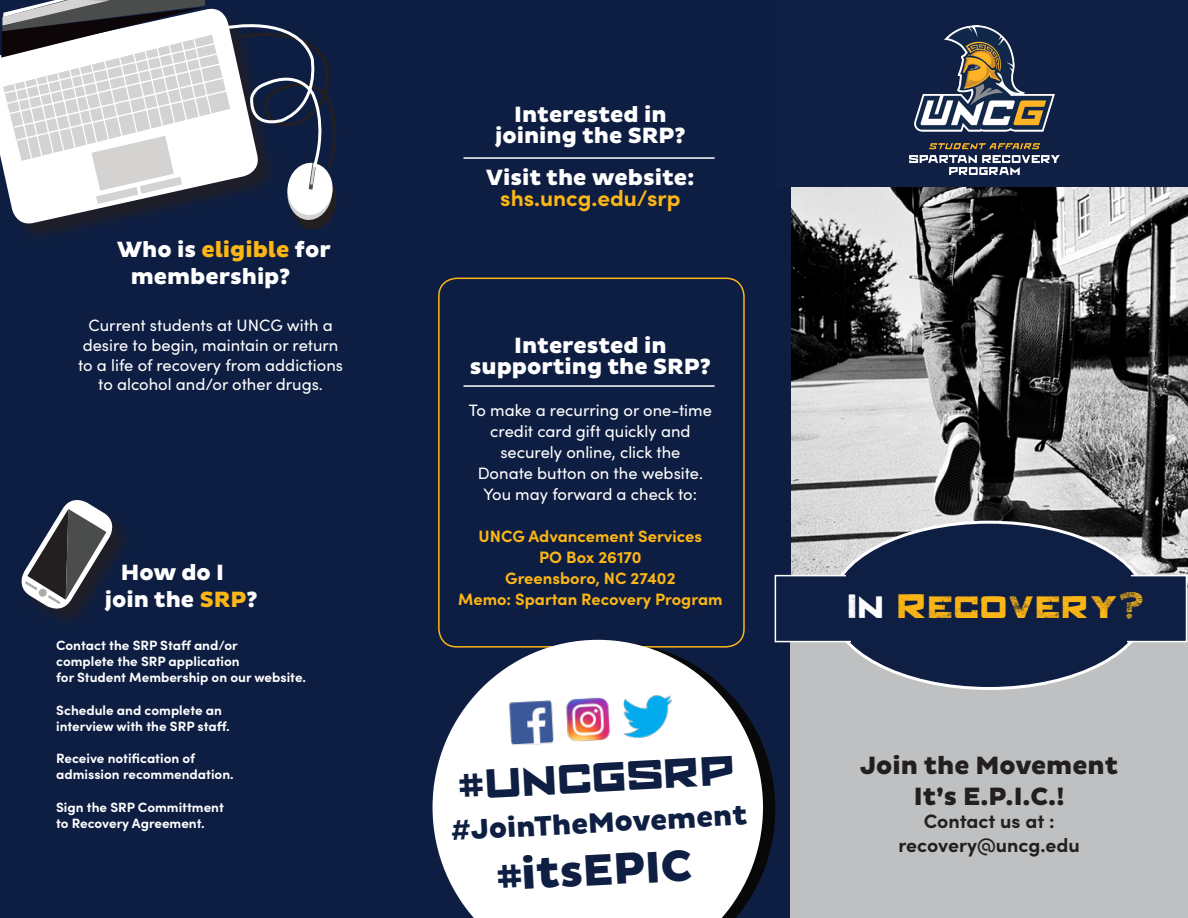
<style>
.page{position:relative;width:1188px;height:918px;background:#fff}
.page>*{position:absolute;margin:0;border:0;box-sizing:border-box;transform-origin:0 0}
.t1{font:45px "Antler East";color:#0e1f43}
.t2{font:800 45px "Pluto Sans";color:#0e1f43}
.t3{font:34.5px "Antler East Letterpress";letter-spacing:.07em;color:#fcb615}
.t4{font:800 28.5px "Pluto Sans";color:#0e1f43}
.t5{font:800 25.5px "Pluto Sans";color:#231f20}
.t6{font:800 22.5px/27px "Pluto Sans";color:#fff}
.t7{font:700 22.5px "Sofia Pro";color:#fcb615}
.t8{font:700 19.5px "Sofia Pro";color:#231f20}
.t9{font:16.5px "Sofia Pro";color:#fff}
.t10{font:700 16.5px "Sofia Pro";color:#fcb615}
.t11{font:700 13.5px "Sofia Pro";color:#fff}
.s1{color:#fcb615}
.s2{font-family:"Antler East";font-weight:400}
.s3{font-size:37.5px;color:#fff}
.s4{color:#fff}
.s5{font-size:37.5px}
</style>
<div class="page">
<img style="left:791px;top:187px;width:397px;height:402px">
<div style="left:0;top:0;width:791px;height:918px;background:#0e1e42"></div>
<div style="left:776px;top:0;width:412px;height:187px;background:#0f2044"></div>
<div style="left:791px;top:589px;width:397px;height:329px;background:#bfc0c1"></div>
<svg style="left:763px;top:642px;width:12px;height:230px"></svg>
<hr style="left:464px;top:157px;width:251px;height:2px;background:#fff">
<hr style="left:464px;top:385px;width:251px;height:2px;background:#fff">
<div style="left:831px;top:522px;width:316px;height:166px;background:#0e1f43;border-radius:50%"></div>
<div style="left:775px;top:576px;width:411px;height:66px;background:#0e1f43"></div>
<div style="left:775px;top:575px;width:412px;height:67px;border:2px solid #fff"></div>
<div style="left:438px;top:278px;width:307px;height:370px;border:2px solid #fcb615;border-radius:18px"></div>
<svg style="left:433px;top:640px;width:330px;height:278px;fill:#fff"></svg>
<img style="left:504px;top:679px;width:177px;height:79px">
<svg style="left:21px;top:500px;width:98px;height:115px"></svg>
<svg style="left:1px;top:0;width:336px;height:231px"></svg>
<div style="left:847px;top:574px;width:284px;height:10px;background:#0e1f43"></div>
<div style="left:851px;top:634px;width:276px;height:10px;background:#0e1f43"></div>
<img style="left:910px;top:25px;width:149px;height:149px">
<p class="t6" style="left:131px;top:237px;width:201px;text-indent:-13px">Who is <span class="s1">eligible</span> for membership?</p>
<p class="t9" style="left:88px;top:313px;width:246px">Current students at UNCG with a</p>
<p class="t9" style="left:83px;top:333px;width:257px">desire to begin, maintain or return</p>
<p class="t9" style="left:78px;top:353px;width:266px">to a life of recovery from addictions</p>
<p class="t9" style="left:98px;top:373px;width:226px">to alcohol and/or other drugs.</p>
<p class="t6" style="left:121px;top:559px;width:105px">How do I</p>
<p class="t6" style="left:105px;top:586px;width:154px">join the <span class="s1">SRP</span>?</p>
<p class="t11" style="left:56px;top:635px;width:183px">Contact the SRP Staff and/or</p>
<p class="t11" style="left:56px;top:651px;width:185px">complete the SRP application</p>
<p class="t11" style="left:56px;top:667px;width:252px">for Student Membership on our website.</p>
<p class="t11" style="left:56px;top:699px;width:167px">Schedule and complete an</p>
<p class="t11" style="left:56px;top:716px;width:175px">interview with the SRP staff.</p>
<p class="t11" style="left:56px;top:748px;width:140px">Receive notification of</p>
<p class="t11" style="left:56px;top:764px;width:179px">admission recommendation.</p>
<p class="t11" style="left:56px;top:797px;width:169px">Sign the SRP Committment</p>
<p class="t11" style="left:56px;top:813px;width:150px">to Recovery Agreement.</p>
<p class="t6" style="left:514px;top:102px;width:154px">Interested in</p>
<p class="t6" style="left:495px;top:123px;width:192px">joining the SRP?</p>
<p class="t6" style="left:486px;top:165px;width:210px">Visit the website:</p>
<p class="t7" style="left:500px;top:181px;width:182px">shs.uncg.edu/srp</p>
<p class="t6" style="left:514px;top:333px;width:154px">Interested in</p>
<p class="t6" style="left:470px;top:354px;width:243px">supporting the SRP?</p>
<p class="t9" style="left:469px;top:398px;width:245px">To make a recurring or one-time</p>
<p class="t9" style="left:490px;top:419px;width:202px">credit card gift quickly and</p>
<p class="t9" style="left:500px;top:440px;width:182px">securely online, click the</p>
<p class="t9" style="left:478px;top:461px;width:227px">Donate button on the website.</p>
<p class="t9" style="left:484px;top:482px;width:215px">You may forward a check to:</p>
<p class="t10" style="left:479px;top:524px;width:225px">UNCG Advancement Services</p>
<p class="t10" style="left:539px;top:545px;width:104px">PO Box 26170</p>
<p class="t10" style="left:505px;top:566px;width:172px">Greensboro, NC 27402</p>
<p class="t10" style="left:458px;top:587px;width:266px">Memo: Spartan Recovery Program</p>
<p class="t1" style="left:457px;top:749px;width:276px;rotate:-3deg">#UNCGSRP</p>
<p class="t4" style="left:450px;top:814px;width:298px;rotate:-3deg">#JoinTheMovement</p>
<p class="t2" style="left:496px;top:849px;width:197px;rotate:-3deg"><span class="s2">#</span>itsEPIC</p>
<p class="t3" style="left:848px;top:591px;width:296px"><span class="s3">I</span><span class="s4">N</span> <span class="s5">R</span>ECOVERY<span class="s5">?</span></p>
<p class="t5" style="left:860px;top:751px;width:260px">Join the Movement</p>
<p class="t5" style="left:914px;top:781px;width:152px">It’s E.P.I.C.!</p>
<p class="t8" style="left:924px;top:806px;width:132px">Contact us at :</p>
<p class="t8" style="left:898px;top:830px;width:183px">recovery@uncg.edu</p>
</div>
